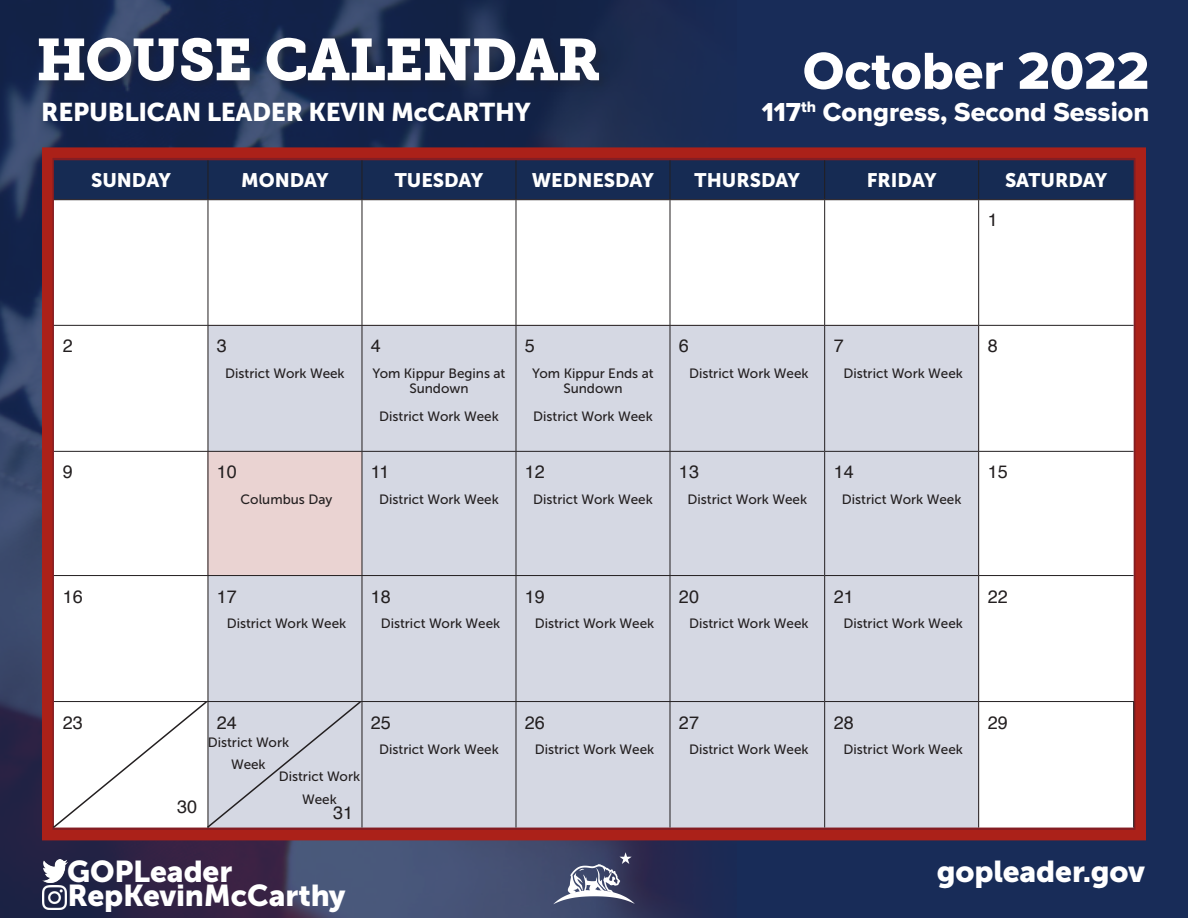
<style>
.page{position:relative;width:1188px;height:918px;background:#182c58}
.page>*{position:absolute;margin:0;border:0;box-sizing:border-box;transform-origin:0 0}
.t1{font:58.5px "Museo Slab 900";letter-spacing:-.02em;color:#fff}
.Title_-_Month{font:54px "Proxima Nova Extrabld";color:#fff}
.t2{font:30px "Museo Sans 900";letter-spacing:-.005em;color:#fff}
.Title_-_Month-2{font:27px "Proxima Nova Extrabld";color:#fff}
.t3{font:25.5px "Museo Sans 900";letter-spacing:-.01em;color:#fff}
.Header_-_Days{font:19.5px "Museo Sans 900";color:#fff}
.Date{font:18px "Helvetica";color:#231f20}
.Description{font:13.5px/15px "Museo Sans 500";color:#231f20;text-align:center}
</style>
<div class="page">
<img style="left:0;top:0;width:736px;height:918px">
<div style="left:35px;top:35px;width:577px;height:59px;background:#231f20;opacity:.3"></div>
<img style="left:42px;top:885px;width:25px;height:24px">
<svg style="left:553px;top:852px;width:82px;height:52px;background:#656b87"></svg>
<img style="left:43px;top:860px;width:25px;height:22px">
<svg style="left:54px;top:160px;width:1080px;height:39px"></svg>
<div style="left:54px;top:200px;width:1080px;height:628px;background:#fff"></div>
<div style="left:209px;top:326px;width:769px;height:502px;background:#d5d8e3"></div>
<div style="left:208px;top:451px;width:154px;height:125px;background:#ead3d2"></div>
<hr style="left:208px;top:200px;width:1px;height:125px;background:#231f20">
<hr style="left:362px;top:200px;width:1px;height:125px;background:#231f20">
<hr style="left:516px;top:200px;width:1px;height:125px;background:#231f20">
<hr style="left:670px;top:200px;width:1px;height:125px;background:#231f20">
<hr style="left:362px;top:575px;width:154px;height:1px;background:#231f20">
<hr style="left:362px;top:701px;width:154px;height:1px;background:#231f20">
<hr style="left:208px;top:325px;width:154px;height:1px;background:#231f20">
<hr style="left:208px;top:326px;width:1px;height:125px;background:#231f20">
<hr style="left:824px;top:200px;width:1px;height:125px;background:#231f20">
<hr style="left:978px;top:200px;width:1px;height:125px;background:#231f20">
<hr style="left:979px;top:575px;width:155px;height:1px;background:#231f20">
<hr style="left:978px;top:576px;width:1px;height:125px;background:#231f20">
<hr style="left:516px;top:325px;width:154px;height:1px;background:#231f20">
<hr style="left:516px;top:451px;width:154px;height:1px;background:#231f20">
<hr style="left:362px;top:325px;width:154px;height:1px;background:#231f20">
<hr style="left:362px;top:326px;width:1px;height:125px;background:#231f20">
<hr style="left:516px;top:326px;width:1px;height:125px;background:#231f20">
<hr style="left:362px;top:451px;width:154px;height:1px;background:#231f20">
<hr style="left:670px;top:325px;width:155px;height:1px;background:#231f20">
<hr style="left:670px;top:326px;width:1px;height:125px;background:#231f20">
<hr style="left:670px;top:451px;width:155px;height:1px;background:#231f20">
<hr style="left:825px;top:325px;width:154px;height:1px;background:#231f20">
<hr style="left:824px;top:326px;width:1px;height:125px;background:#231f20">
<hr style="left:978px;top:326px;width:1px;height:125px;background:#231f20">
<hr style="left:516px;top:575px;width:154px;height:1px;background:#231f20">
<hr style="left:516px;top:576px;width:1px;height:125px;background:#231f20">
<hr style="left:670px;top:575px;width:155px;height:1px;background:#231f20">
<hr style="left:670px;top:576px;width:1px;height:125px;background:#231f20">
<hr style="left:824px;top:576px;width:1px;height:125px;background:#231f20">
<hr style="left:208px;top:576px;width:1px;height:125px;background:#231f20">
<hr style="left:362px;top:576px;width:1px;height:125px;background:#231f20">
<hr style="left:825px;top:451px;width:154px;height:1px;background:#231f20">
<hr style="left:824px;top:452px;width:1px;height:123px;background:#231f20">
<hr style="left:978px;top:452px;width:1px;height:123px;background:#231f20">
<hr style="left:825px;top:575px;width:154px;height:1px;background:#231f20">
<hr style="left:208px;top:451px;width:154px;height:1px;background:#231f20">
<hr style="left:208px;top:452px;width:1px;height:123px;background:#231f20">
<hr style="left:362px;top:452px;width:1px;height:123px;background:#231f20">
<hr style="left:208px;top:575px;width:154px;height:1px;background:#231f20">
<hr style="left:516px;top:702px;width:1px;height:126px;background:#231f20">
<hr style="left:516px;top:701px;width:154px;height:1px;background:#231f20">
<hr style="left:670px;top:701px;width:155px;height:1px;background:#231f20">
<hr style="left:825px;top:701px;width:154px;height:1px;background:#231f20">
<hr style="left:979px;top:701px;width:155px;height:1px;background:#231f20">
<hr style="left:670px;top:702px;width:1px;height:126px;background:#231f20">
<hr style="left:824px;top:702px;width:1px;height:126px;background:#231f20">
<hr style="left:978px;top:702px;width:1px;height:126px;background:#231f20">
<hr style="left:1133px;top:702px;width:1px;height:126px;background:#231f20">
<hr style="left:54px;top:325px;width:154px;height:1px;background:#231f20">
<hr style="left:979px;top:325px;width:155px;height:1px;background:#231f20">
<hr style="left:54px;top:451px;width:154px;height:1px;background:#231f20">
<hr style="left:516px;top:452px;width:1px;height:123px;background:#231f20">
<hr style="left:670px;top:452px;width:1px;height:123px;background:#231f20">
<hr style="left:979px;top:451px;width:155px;height:1px;background:#231f20">
<hr style="left:54px;top:575px;width:154px;height:1px;background:#231f20">
<hr style="left:208px;top:160px;width:1px;height:39px;background:#231f20">
<hr style="left:362px;top:160px;width:1px;height:39px;background:#231f20">
<hr style="left:516px;top:160px;width:1px;height:39px;background:#231f20">
<hr style="left:670px;top:160px;width:1px;height:39px;background:#231f20">
<hr style="left:824px;top:160px;width:1px;height:39px;background:#231f20">
<hr style="left:978px;top:160px;width:1px;height:39px;background:#231f20">
<hr style="left:54px;top:199px;width:154px;height:1px;background:#231f20">
<hr style="left:208px;top:199px;width:154px;height:1px;background:#231f20">
<hr style="left:362px;top:199px;width:154px;height:1px;background:#231f20">
<hr style="left:516px;top:199px;width:154px;height:1px;background:#231f20">
<hr style="left:670px;top:199px;width:155px;height:1px;background:#231f20">
<hr style="left:825px;top:199px;width:154px;height:1px;background:#231f20">
<hr style="left:979px;top:199px;width:155px;height:1px;background:#231f20">
<div style="left:42px;top:147px;width:1104px;height:693px;border:10px solid #ab2119"></div>
<svg style="left:51px;top:700px;width:312px;height:130px;background:#e1dfe4"></svg>
<h1 class="t1" style="left:36px;top:26px;width:566px">HOUSE CALENDAR</h1>
<h3 class="t3" style="left:41px;top:97px;width:491px">REPUBLICAN LEADER KEVIN McCARTHY</h3>
<p class="Title_-_Month" style="left:803px;top:31px;width:348px">October 2022</p>
<p class="Title_-_Month-2" style="left:762px;top:92px;width:389px">117<sup>th</sup> Congress, Second Session</p>
<p class="Header_-_Days" style="left:91px;top:169px;width:81px">SUNDAY</p>
<p class="Header_-_Days" style="left:241px;top:169px;width:89px">MONDAY</p>
<p class="Header_-_Days" style="left:395px;top:169px;width:90px">TUESDAY</p>
<p class="Header_-_Days" style="left:532px;top:169px;width:124px">WEDNESDAY</p>
<p class="Header_-_Days" style="left:695px;top:169px;width:107px">THURSDAY</p>
<p class="Header_-_Days" style="left:867px;top:169px;width:71px">FRIDAY</p>
<p class="Header_-_Days" style="left:1005px;top:169px;width:104px">SATURDAY</p>
<p class="Date" style="left:988px;top:206px;width:12px">1</p>
<p class="Date" style="left:63px;top:332px;width:12px">2</p>
<p class="Date" style="left:217px;top:332px;width:12px">3</p>
<p class="Description" style="left:225px;top:366px;width:121px">District Work Week</p>
<p class="Date" style="left:371px;top:332px;width:12px">4</p>
<p class="Description" style="left:372px;top:366px;width:134px">Yom Kippur Begins at<br>Sundown</p>
<p class="Description" style="left:379px;top:409px;width:121px">District Work Week</p>
<p class="Date" style="left:525px;top:332px;width:12px">5</p>
<p class="Description" style="left:532px;top:366px;width:123px">Yom Kippur Ends at<br>Sundown</p>
<p class="Description" style="left:533px;top:409px;width:121px">District Work Week</p>
<p class="Date" style="left:679px;top:332px;width:12px">6</p>
<p class="Description" style="left:689px;top:366px;width:121px">District Work Week</p>
<p class="Date" style="left:834px;top:332px;width:12px">7</p>
<p class="Description" style="left:843px;top:366px;width:121px">District Work Week</p>
<p class="Date" style="left:988px;top:332px;width:12px">8</p>
<p class="Date" style="left:63px;top:458px;width:12px">9</p>
<p class="Date" style="left:217px;top:458px;width:22px">10</p>
<p class="Description" style="left:241px;top:492px;width:93px">Columbus Day</p>
<p class="Date" style="left:371px;top:458px;width:20px">11</p>
<p class="Description" style="left:379px;top:492px;width:121px">District Work Week</p>
<p class="Date" style="left:525px;top:458px;width:22px">12</p>
<p class="Description" style="left:533px;top:492px;width:121px">District Work Week</p>
<p class="Date" style="left:679px;top:458px;width:22px">13</p>
<p class="Description" style="left:688px;top:492px;width:121px">District Work Week</p>
<p class="Date" style="left:834px;top:458px;width:22px">14</p>
<p class="Description" style="left:842px;top:492px;width:121px">District Work Week</p>
<p class="Date" style="left:988px;top:458px;width:22px">15</p>
<p class="Date" style="left:63px;top:582px;width:22px">16</p>
<p class="Date" style="left:217px;top:582px;width:22px">17</p>
<p class="Description" style="left:227px;top:616px;width:121px">District Work Week</p>
<p class="Date" style="left:371px;top:582px;width:22px">18</p>
<p class="Description" style="left:381px;top:616px;width:121px">District Work Week</p>
<p class="Date" style="left:525px;top:582px;width:22px">19</p>
<p class="Description" style="left:535px;top:616px;width:121px">District Work Week</p>
<p class="Date" style="left:679px;top:582px;width:22px">20</p>
<p class="Description" style="left:689px;top:616px;width:121px">District Work Week</p>
<p class="Date" style="left:834px;top:582px;width:22px">21</p>
<p class="Description" style="left:843px;top:616px;width:121px">District Work Week</p>
<p class="Date" style="left:988px;top:582px;width:22px">22</p>
<p class="Date" style="left:63px;top:708px;width:22px">23</p>
<p class="Date" style="left:217px;top:708px;width:22px">24</p>
<p class="Date" style="left:371px;top:708px;width:22px">25</p>
<p class="Description" style="left:379px;top:742px;width:121px">District Work Week</p>
<p class="Description" style="left:208px;top:735px;width:83px">District Work</p>
<p class="Description" style="left:231px;top:757px;width:36px">Week</p>
<p class="Description" style="left:279px;top:769px;width:83px">District Work</p>
<p class="Description" style="left:302px;top:792px;width:36px">Week</p>
<p class="Date" style="left:177px;top:793px;width:22px">30</p>
<p class="Date" style="left:333px;top:799px;width:22px">31</p>
<p class="Date" style="left:525px;top:708px;width:22px">26</p>
<p class="Description" style="left:535px;top:742px;width:121px">District Work Week</p>
<p class="Date" style="left:679px;top:708px;width:22px">27</p>
<p class="Description" style="left:689px;top:742px;width:121px">District Work Week</p>
<p class="Date" style="left:834px;top:708px;width:22px">28</p>
<p class="Description" style="left:843px;top:742px;width:121px">District Work Week</p>
<p class="Date" style="left:988px;top:708px;width:22px">29</p>
<h3 class="t2" style="left:67px;top:855px;width:167px">GOPLeader</h3>
<h3 class="t2" style="left:937px;top:855px;width:210px">gopleader.gov</h3>
<h3 class="t2" style="left:67px;top:878px;width:280px">RepKevinMcCarthy</h3>
</div>
